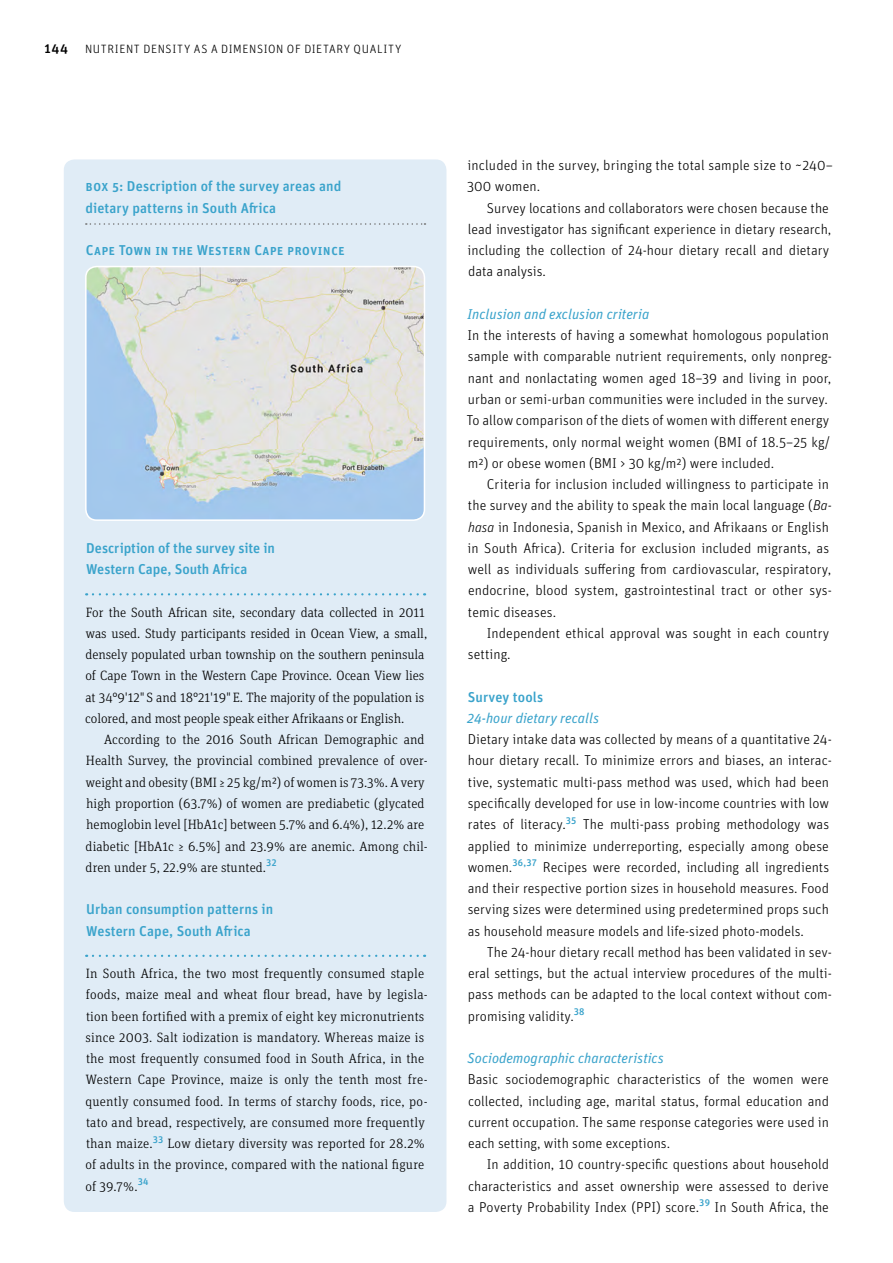
<style>
.page{position:relative;width:893px;height:1263px;background:#fff}
.page>*{position:absolute;margin:0;border:0;box-sizing:border-box;transform-origin:0 0}
.t1{font:300 14.25px/21.3px "Unit Pro";color:#000}
.t2{font:500 14.25px/21.3px "Unit Pro";color:#3aa3cb}
.t3{font:italic 14.25px "Unit Pro";color:#3aa3cb}
.t4{font:300 13.5px/21.3px "Unit Slab Pro";letter-spacing:.005em;color:#000}
.t5{font:500 13.5px "Unit Pro";color:#000}
.t6{font:300 12px "Unit Pro";letter-spacing:.05em;color:#000}
.s1{font-style:italic}
</style>
<div class="page">
<div style="left:64px;top:159px;width:382px;height:1053px;background:#e0ecf6;border-radius:11px"></div>
<img style="left:88px;top:268px;width:334px;height:250px">
<div style="left:85px;top:266px;width:340px;height:255px;border:2px solid #fff;border-radius:11px"></div>
<svg style="left:93px;top:593px;width:332px;height:2px"></svg>
<svg style="left:93px;top:955px;width:332px;height:2px"></svg>
<svg style="left:86px;top:223px;width:339px;height:2px"></svg>
<p class="t5" style="left:45px;top:39px;width:25px">144</p>
<p class="t6" style="left:85px;top:41px;width:318px">NUTRIENT DENSITY AS A DIMENSION OF DIETARY QUALITY</p>
<p class="t2" style="left:86px;top:175px;width:257px">box 5: Description of the survey areas and dietary patterns in South Africa</p>
<p class="t2" style="left:86px;top:239px;width:260px">Cape Town in the Western Cape province</p>
<p class="t2" style="left:86px;top:536px;width:190px">Description of the survey site in<br>Western Cape, South Africa</p>
<p class="t4" style="left:85px;top:601px;width:343px">For the South African site, secondary data collected in 2011 was used. Study participants resided in Ocean View, a small, densely populated urban township on the southern peninsula of Cape Town in the Western Cape Province. Ocean View lies at 34°9'12"S and 18°21'19"E. The majority of the population is colored, and most people speak either Afrikaans or English.</p>
<p class="t4" style="left:86px;top:728px;width:344px;text-indent:19px">According to the 2016 South African Demographic and Health Survey, the provincial combined prevalence of over&shy;weight and obesity (BMI ≥ 25 kg/m²) of women is 73.3%. A very high proportion (63.7%) of women are prediabetic (glycated hemoglobin level [HbA1c] between 5.7% and 6.4%), 12.2% are diabetic [HbA1c ≥ 6.5%] and 23.9% are anemic. Among chil&shy;dren under 5, 22.9% are stunted.<sup>32</sup></p>
<p class="t2" style="left:86px;top:898px;width:189px">Urban consumption patterns in<br>Western Cape, South Africa</p>
<p class="t4" style="left:85px;top:962px;width:344px">In South Africa, the two most frequently consumed staple foods, maize meal and wheat flour bread, have by legisla&shy;tion been fortified with a premix of eight key micronutrients since 2003. Salt iodization is mandatory. Whereas maize is the most frequently consumed food in South Africa, in the Western Cape Province, maize is only the tenth most fre&shy;quently consumed food. In terms of starchy foods, rice, po&shy;tato and bread, respectively, are consumed more frequently than maize.<sup>33</sup> Low dietary diversity was reported for 28.2% of adults in the province, compared with the national figure of 39.7%.<sup>34</sup></p>
<p class="t1" style="left:467px;top:154px;width:368px">included in the survey, bringing the total sample size to ~240–<br>300 women.</p>
<p class="t1" style="left:468px;top:197px;width:365px;text-indent:19px">Survey locations and collaborators were chosen because the lead investigator has significant experience in dietary research, including the collection of 24-hour dietary recall and dietary data analysis.</p>
<p class="t3" style="left:468px;top:304px;width:183px">Inclusion and exclusion criteria</p>
<p class="t1" style="left:466px;top:324px;width:367px">In the interests of having a somewhat homologous population sample with comparable nutrient requirements, only nonpreg&shy;nant and nonlactating women aged 18–39 and living in poor, urban or semi-urban communities were included in the survey.<br>To allow comparison of the diets of women with different energy requirements, only normal weight women (BMI of 18.5–25 kg/ m²) or obese women (BMI &gt; 30 kg/m²) were included.</p>
<p class="t1" style="left:468px;top:473px;width:366px;text-indent:19px">Criteria for inclusion included willingness to participate in the survey and the ability to speak the main local language (<span class="s1">Ba&shy;hasa</span> in Indonesia, Spanish in Mexico, and Afrikaans or English in South Africa). Criteria for exclusion included migrants, as well as individuals suffering from cardiovascular, respiratory, endocrine, blood system, gastrointestinal tract or other sys&shy;temic diseases.</p>
<p class="t1" style="left:468px;top:622px;width:363px;text-indent:19px">Independent ethical approval was sought in each country setting.</p>
<p class="t2" style="left:468px;top:685px;width:77px">Survey tools</p>
<p class="t3" style="left:467px;top:708px;width:133px">24-hour dietary recalls</p>
<p class="t1" style="left:468px;top:728px;width:366px">Dietary intake data was collected by means of a quantitative 24- hour dietary recall. To minimize errors and biases, an interac&shy;tive, systematic multi-pass method was used, which had been specifically developed for use in low-income countries with low rates of literacy.<sup>35</sup> The multi-pass probing methodology was applied to minimize underreporting, especially among obese women.<sup>36,37</sup> Recipes were recorded, including all ingredients and their respective portion sizes in household measures. Food serving sizes were determined using predetermined props such as household measure models and life-sized photo-models.</p>
<p class="t1" style="left:468px;top:941px;width:365px;text-align:justify;text-indent:19px">The 24-hour dietary recall method has been validated in sev&shy;eral settings, but the actual interview procedures of the multi&shy;pass methods can be adapted to the local context without com&shy;promising validity.<sup>38</sup></p>
<p class="t3" style="left:468px;top:1048px;width:198px">Sociodemographic characteristics</p>
<p class="t1" style="left:468px;top:1068px;width:363px;text-align:justify">Basic sociodemographic characteristics of the women were collected, including age, marital status, formal education and current occupation. The same response categories were used in each setting, with some exceptions.</p>
<p class="t1" style="left:468px;top:1153px;width:363px;text-align:justify;text-indent:19px">In addition, 10 country-specific questions about household characteristics and asset ownership were assessed to derive a Poverty Probability Index (PPI) score.<sup>39</sup> In South Africa, the</p>
</div>
